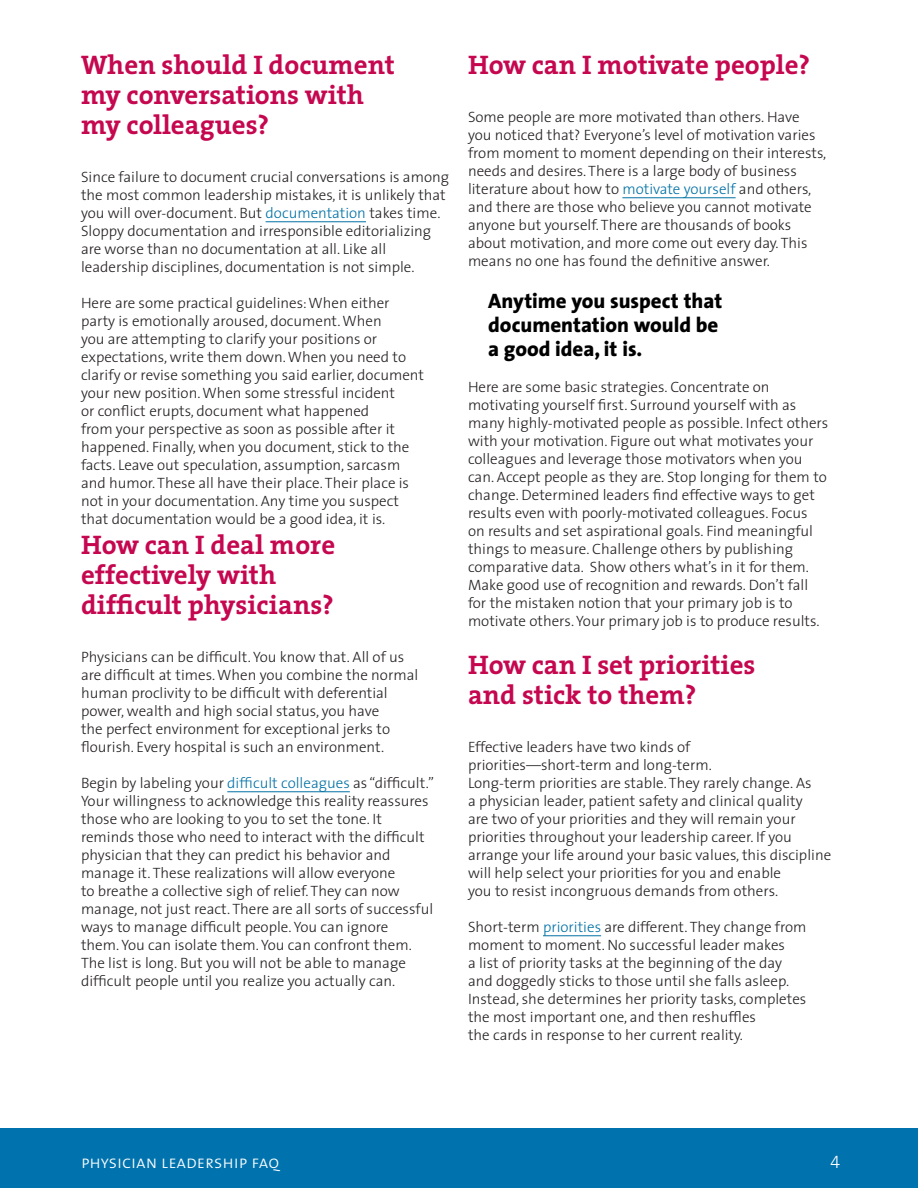
<style>
.page{position:relative;width:918px;height:1188px;background:#fff}
.page>*{position:absolute;margin:0;border:0;box-sizing:border-box;transform-origin:0 0}
.t1{font:700 27px/30px "The Serif";color:#c50750}
.t2{font:800 21px/24px "The Sans";color:#000}
.t3{font:18px "The Sans Light Caps";color:#fff}
.t4{font:300 15px/18px "The Sans";color:#231f20}
.s1{color:#0071a5}
</style>
<div class="page">
<div style="left:0;top:1128px;width:918px;height:60px;background:#0073ae"></div>
<hr style="left:266px;top:221px;width:100px;height:1px;background:#0071a5">
<hr style="left:227px;top:791px;width:123px;height:1px;background:#0071a5">
<hr style="left:622px;top:197px;width:114px;height:1px;background:#0071a5">
<hr style="left:543px;top:935px;width:58px;height:1px;background:#0071a5">
<p class="t1" style="left:81px;top:50px;width:315px">When should I document my conversations with my colleagues?</p>
<p class="t4" style="left:81px;top:168px;width:370px">Since failure to document crucial conversations is among the most common leadership mistakes, it is unlikely that you will over-document. But <span class="s1">documentation</span> takes time.<br>Sloppy documentation and irresponsible editorializing are worse than no documentation at all. Like all leadership disciplines, documentation is not simple.</p>
<p class="t4" style="left:81px;top:294px;width:344px">Here are some practical guidelines: When either party is emotionally aroused, document. When<br>you are attempting to clarify your positions or expectations, write them down. When you need to clarify or revise something you said earlier, document your new position. When some stressful incident<br>or conflict erupts, document what happened<br>from your perspective as soon as possible after it happened. Finally, when you document, stick to the facts. Leave out speculation, assumption, sarcasm and humor. These all have their place. Their place is not in your documentation. Any time you suspect that documentation would be a good idea, it is.</p>
<p class="t1" style="left:81px;top:530px;width:256px">How can I deal more effectively with difficult physicians?</p>
<p class="t4" style="left:81px;top:648px;width:339px">Physicians can be difficult. You know that. All of us are difficult at times. When you combine the normal human proclivity to be difficult with deferential power, wealth and high social status, you have<br>the perfect environment for exceptional jerks to flourish. Every hospital is such an environment.</p>
<p class="t4" style="left:81px;top:774px;width:355px">Begin by labeling your <span class="s1">difficult colleagues</span> as “difficult.” Your willingness to acknowledge this reality reassures those who are looking to you to set the tone. It reminds those who need to interact with the difficult physician that they can predict his behavior and manage it. These realizations will allow everyone<br>to breathe a collective sigh of relief. They can now manage, not just react. There are all sorts of successful ways to manage difficult people. You can ignore<br>them. You can isolate them. You can confront them.<br>The list is long. But you will not be able to manage difficult people until you realize you actually can.</p>
<p class="t1" style="left:468px;top:50px;width:344px">How can I motivate people?</p>
<p class="t4" style="left:468px;top:108px;width:360px">Some people are more motivated than others. Have you noticed that? Everyone’s level of motivation varies from moment to moment depending on their interests, needs and desires. There is a large body of business literature about how to <span class="s1">motivate yourself</span> and others, and there are those who believe you cannot motivate anyone but yourself. There are thousands of books about motivation, and more come out every day. This means no one has found the definitive answer.</p>
<p class="t2" style="left:488px;top:289px;width:236px">Anytime you suspect that documentation would be a good idea, it is.</p>
<p class="t4" style="left:468px;top:378px;width:362px">Here are some basic strategies. Concentrate on motivating yourself first. Surround yourself with as many highly-motivated people as possible. Infect others with your motivation. Figure out what motivates your colleagues and leverage those motivators when you can. Accept people as they are. Stop longing for them to change. Determined leaders find effective ways to get results even with poorly-motivated colleagues. Focus<br>on results and set aspirational goals. Find meaningful things to measure. Challenge others by publishing comparative data. Show others what’s in it for them.<br>Make good use of recognition and rewards. Don’t fall for the mistaken notion that your primary job is to motivate others. Your primary job is to produce results.</p>
<p class="t1" style="left:468px;top:650px;width:289px">How can I set priorities and stick to them?</p>
<p class="t4" style="left:468px;top:738px;width:245px">Effective leaders have two kinds of priorities—short-term and long-term.</p>
<p class="t4" style="left:468px;top:774px;width:365px">Long-term priorities are stable. They rarely change. As<br>a physician leader, patient safety and clinical quality<br>are two of your priorities and they will remain your priorities throughout your leadership career. If you arrange your life around your basic values, this discipline will help select your priorities for you and enable<br>you to resist incongruous demands from others.</p>
<p class="t4" style="left:468px;top:918px;width:340px">Short-term <span class="s1">priorities</span> are different. They change from moment to moment. No successful leader makes<br>a list of priority tasks at the beginning of the day and doggedly sticks to those until she falls asleep.<br>Instead, she determines her priority tasks, completes the most important one, and then reshuffles<br>the cards in response to her current reality.</p>
<p class="t3" style="left:81px;top:1150px;width:200px">physician leadership faq</p>
<p class="t3" style="left:831px;top:1150px;width:11px">4</p>
</div>
